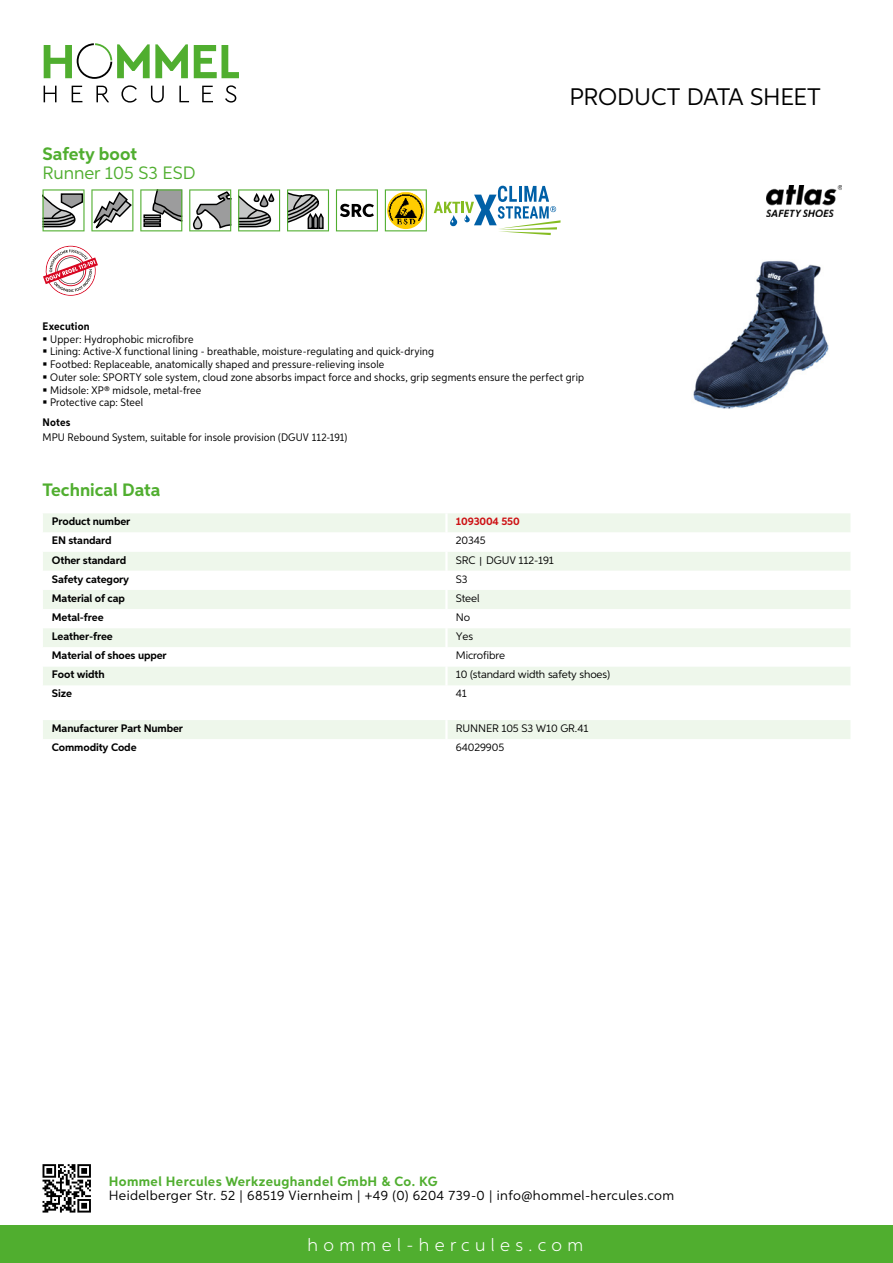
<style>
.page{position:relative;width:893px;height:1263px;background:#fff}
.page>*{position:absolute;margin:0;border:0;box-sizing:border-box;transform-origin:0 0}
.t1{font:24px "Aspira";letter-spacing:-.01em;color:#000}
.t2{font:700 18px "Aspira";color:#50ae2f}
.t3{font:300 18px "Aspira";letter-spacing:.3em;color:#fff}
.t4{font:18px "Aspira";color:#50ae2f}
.t5{font:13.5px "Aspira";letter-spacing:.03em;color:#000}
.t6{font:700 13.5px "Aspira";letter-spacing:.03em;color:#50ae2f}
.t7{font:10.95px/12.8px "Aspira Nar";letter-spacing:.015em;color:#000}
.t8{font:700 10.95px "Aspira";letter-spacing:-.01em;color:#000}
.t9{font:10.95px "Aspira";letter-spacing:-.01em;color:#000}
.t10{font:700 10.95px "Aspira Nar";letter-spacing:.015em;color:#000}
.t11{font:700 10.95px "Aspira";letter-spacing:-.01em;color:#cd1013}
.s1{font-family:"Wuerth Global";font-size:10.5px}
</style>
<div class="page">
<div style="left:0;top:1226px;width:893px;height:37px;background:#50ae2f"></div>
<svg style="left:43px;top:1164px;width:48px;height:48px"></svg>
<svg style="left:194px;top:45px;width:45px;height:33px"></svg>
<svg style="left:44px;top:43px;width:144px;height:36px"></svg>
<svg style="left:44px;top:86px;width:13px;height:16px"></svg>
<svg style="left:72px;top:86px;width:10px;height:16px"></svg>
<svg style="left:96px;top:86px;width:13px;height:16px"></svg>
<svg style="left:121px;top:85px;width:16px;height:18px"></svg>
<svg style="left:151px;top:86px;width:13px;height:17px"></svg>
<svg style="left:179px;top:86px;width:10px;height:16px"></svg>
<svg style="left:202px;top:86px;width:11px;height:16px"></svg>
<svg style="left:225px;top:85px;width:11px;height:18px"></svg>
<div style="left:43px;top:513px;width:807px;height:19px;background:#eef7eb"></div>
<svg style="left:43px;top:552px;width:807px;height:133px;fill:#eef7eb"></svg>
<hr style="left:445px;top:513px;width:3px;height:19px;background:#fff">
<hr style="left:445px;top:552px;width:3px;height:19px;background:#fff">
<hr style="left:445px;top:571px;width:3px;height:19px;background:#fff">
<hr style="left:445px;top:590px;width:3px;height:19px;background:#fff">
<hr style="left:445px;top:609px;width:3px;height:19px;background:#fff">
<hr style="left:445px;top:628px;width:3px;height:19px;background:#fff">
<hr style="left:445px;top:647px;width:3px;height:19px;background:#fff">
<hr style="left:445px;top:666px;width:3px;height:20px;background:#fff">
<div style="left:43px;top:720px;width:807px;height:19px;background:#eef7eb"></div>
<svg style="left:43px;top:189px;width:90px;height:42px"></svg>
<svg style="left:140px;top:189px;width:42px;height:42px"></svg>
<svg style="left:189px;top:189px;width:42px;height:42px"></svg>
<svg style="left:238px;top:189px;width:42px;height:42px"></svg>
<svg style="left:287px;top:189px;width:42px;height:42px"></svg>
<svg style="left:336px;top:189px;width:42px;height:42px"></svg>
<svg style="left:385px;top:189px;width:42px;height:42px"></svg>
<svg style="left:434px;top:186px;width:126px;height:49px"></svg>
<svg style="left:43px;top:246px;width:55px;height:50px"></svg>
<img style="left:693px;top:260px;width:136px;height:149px">
<img style="left:766px;top:185px;width:76px;height:32px">
<h2 class="t2" style="left:43px;top:142px;width:96px">Safety boot</h2>
<h2 class="t4" style="left:43px;top:162px;width:152px">Runner 105 S3 ESD</h2>
<h1 class="t1" style="left:569px;top:82px;width:253px">Product data sh eet</h1>
<p class="t10" style="left:43px;top:319px;width:49px">Execution</p>
<p class="t7" style="left:50px;top:332px;width:535px">Upper: Hydrophobic microfibre<br>Lining: Active-X functional lining - breathable, moisture-regulating and quick-drying<br>Footbed: Replaceable, anatomically shaped and pressure-relieving insole<br>Outer sole: SPORTY sole system, cloud zone absorbs impact force and shocks, grip segments ensure the perfect grip Midsole: XP® midsole, metal-free<br>Protective cap: Steel</p>
<p class="t10" style="left:43px;top:415px;width:29px">Notes</p>
<p class="t7" style="left:43px;top:430px;width:306px">MPU Rebound System, suitable for insole provision (DGUV 112-191)</p>
<h2 class="t2" style="left:43px;top:479px;width:120px">Technical Data</h2>
<p class="t8" style="left:52px;top:515px;width:80px">Product number</p>
<p class="t11" style="left:456px;top:515px;width:66px">1093004 550</p>
<p class="t8" style="left:52px;top:534px;width:61px">EN standard</p>
<p class="t9" style="left:456px;top:534px;width:31px">20345</p>
<p class="t8" style="left:52px;top:553px;width:76px">Other standard</p>
<p class="t9" style="left:456px;top:553px;width:100px">SRC <span class="s1">|</span> DGUV 112-191</p>
<p class="t8" style="left:52px;top:572px;width:79px">Safety category</p>
<p class="t9" style="left:456px;top:572px;width:13px">S3</p>
<p class="t8" style="left:52px;top:591px;width:75px">Material of cap</p>
<p class="t9" style="left:456px;top:591px;width:25px">Steel</p>
<p class="t8" style="left:52px;top:610px;width:53px">Metal-free</p>
<p class="t9" style="left:456px;top:610px;width:16px">No</p>
<p class="t8" style="left:52px;top:630px;width:62px">Leather-free</p>
<p class="t9" style="left:456px;top:630px;width:19px">Yes</p>
<p class="t8" style="left:52px;top:649px;width:116px">Material of shoes upper</p>
<p class="t9" style="left:456px;top:649px;width:51px">Microfibre</p>
<p class="t8" style="left:52px;top:668px;width:54px">Foot width</p>
<p class="t9" style="left:456px;top:668px;width:156px">10 (standard width safety shoes)</p>
<p class="t8" style="left:52px;top:687px;width:22px">Size</p>
<p class="t9" style="left:456px;top:687px;width:13px">41</p>
<p class="t8" style="left:52px;top:721px;width:133px">Manufacturer Part Number</p>
<p class="t9" style="left:456px;top:722px;width:134px">RU NNER 105 S3 W10 GR.41</p>
<p class="t8" style="left:52px;top:741px;width:86px">Commodity Code</p>
<p class="t9" style="left:456px;top:741px;width:50px">64029905</p>
<p class="t6" style="left:109px;top:1172px;width:330px">Hommel Hercules Werkzeughandel GmbH &amp; Co. KG</p>
<p class="t5" style="left:109px;top:1187px;width:567px">Heidelberger Str. 52 | 68519 Viernheim | +49 (0) 6204 739-0 | info@hommel-hercules.com</p>
<h2 class="t3" style="left:307px;top:1234px;width:277px">hommel-hercules.com</h2>
</div>
